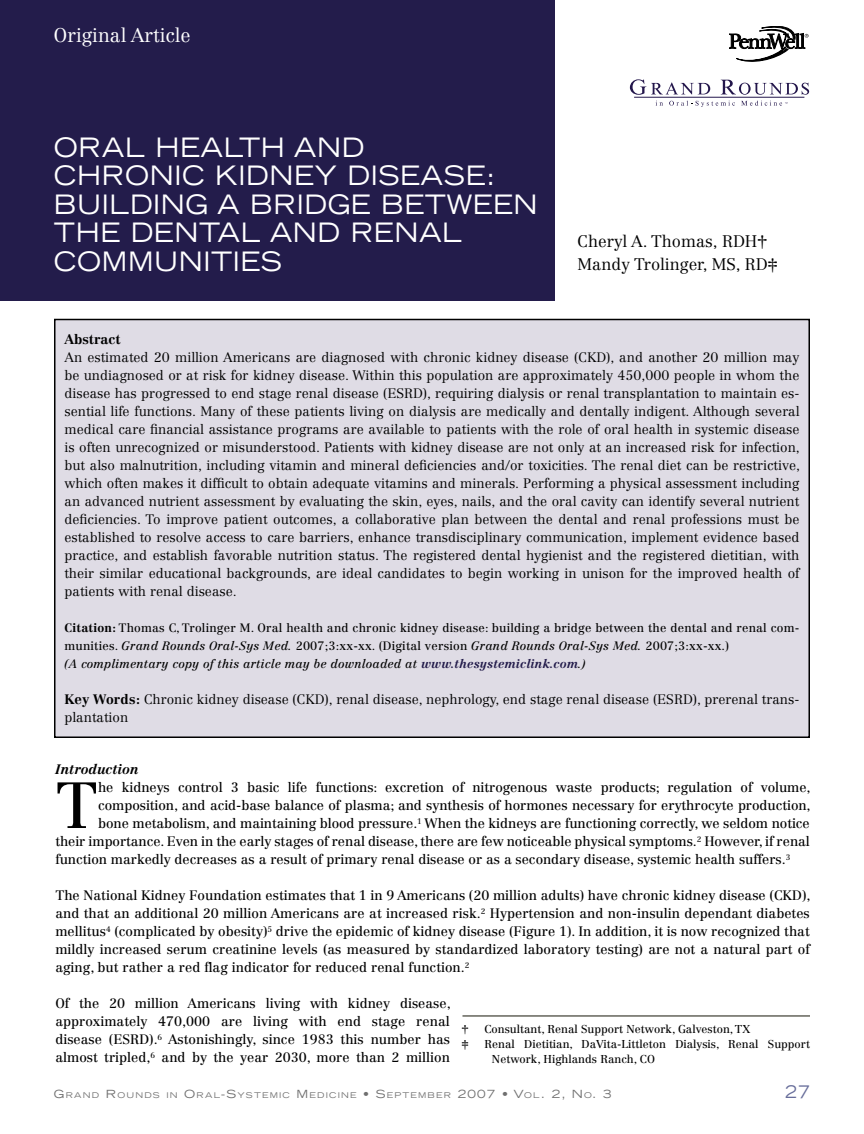
<style>
.page{position:relative;width:864px;height:1134px;background:#fff}
.page>*{position:absolute;margin:0;border:0;box-sizing:border-box;transform-origin:0 0}
.Copy_First_Paragraph{font:64.05px "Centennial LT Std";color:#000}
.Headline{font:expanded 26.85px/28.5px "Trade Gothic LT Std";letter-spacing:.025em;color:#fff;scale:.95 1}
.t1{font:300 19.5px "Centennial LT Std";color:#fff}
.t2{font:expanded 17.4px "Trade Gothic LT Std";color:#676d9a;scale:.95 1}
.Authors{font:300 16.5px/22.5px "Centennial LT Std";color:#000}
.Abstract_Copy{font:300 13.5px/18px "Centennial LT Std";color:#000;text-align:justify}
.Copy{font:13.5px/18px "Centennial LT Std";color:#000;text-align:justify}
.Copy_First_Paragraph-2{font:13.5px "Centennial LT Std";letter-spacing:-.005em;color:#000}
.Key_words_copy{font:300 13.5px/18px "Centennial LT Std";color:#000}
.Subhead{font:italic 700 13.5px "Centennial LT Std";color:#000}
.Abstract_Headline{font:700 13.5px "Centennial LT Std";color:#000}
.Citation_Copy{font:12px/18px "Centennial LT Std";letter-spacing:.015em;color:#000}
.Complimentary{font:italic 12px "Centennial LT Std";letter-spacing:.015em;color:#000}
.Footnote_copy{font:11.25px/15px "Centennial LT Std";color:#000}
.t3{font:expanded 7.8px "Trade Gothic LT Std";letter-spacing:.145em;color:#6f6f6f;scale:1.05 1}
.s1{font-weight:700}
.s2{font-style:italic}
.s3{font-weight:700;color:#231c4b}
.s4{font-size:11.25px}
</style>
<div class="page">
<svg style="left:729px;top:26px;width:80px;height:36px"></svg>
<svg style="left:630px;top:79px;width:80px;height:16px"></svg>
<svg style="left:721px;top:80px;width:88px;height:15px"></svg>
<svg style="left:656px;top:101px;width:7px;height:5px"></svg>
<hr style="left:634px;top:97px;width:170px;height:1px;background:#23164b">
<svg style="left:741px;top:101px;width:47px;height:5px"></svg>
<svg style="left:669px;top:101px;width:66px;height:6px"></svg>
<div style="left:55px;top:320px;width:754px;height:417px;background:#dfdce5"></div>
<div style="left:54px;top:319px;width:756px;height:419px;border:2px solid #000"></div>
<div style="left:0;top:0;width:555px;height:301px;background:#231c4b"></div>
<hr style="left:462px;top:1015px;width:348px;height:2px;background:#64645b">
<p class="t1" style="left:54px;top:23px;width:138px">Original Article</p>
<p class="Headline" style="left:54px;top:132px;width:511px">ORAL HEALTH AND<br>CHRONIC KIDNEY DISEASE:<br>BUILDING A BRIDGE BETWEEN<br>THE DENTAL AND RENAL<br>COMMUNITIES</p>
<p class="Authors" style="left:578px;top:230px;width:201px">Cheryl A. Thomas, RDH†<br>Mandy Trolinger, MS, RD‡</p>
<p class="Abstract_Headline" style="left:64px;top:332px;width:58px">Abstract</p>
<p class="Abstract_Copy" style="left:64px;top:349px;width:737px">An estimated 20 million Americans are diagnosed with chronic kidney disease (CKD), and another 20 million may be undiagnosed or at risk for kidney disease. Within this population are approximately 450,000 people in whom the disease has progressed to end stage renal disease (ESRD), requiring dialysis or renal transplantation to maintain es&shy;sential life functions. Many of these patients living on dialysis are medically and dentally indigent. Although several medical care financial assistance programs are available to patients with the role of oral health in systemic disease is often unrecognized or misunderstood. Patients with kidney disease are not only at an increased risk for infection, but also malnutrition, including vitamin and mineral deficiencies and/or toxicities. The renal diet can be restrictive, which often makes it difficult to obtain adequate vitamins and minerals. Performing a physical assessment including an advanced nutrient assessment by evaluating the skin, eyes, nails, and the oral cavity can identify several nutrient deficiencies. To improve patient outcomes, a collaborative plan between the dental and renal professions must be established to resolve access to care barriers, enhance transdisciplinary communication, implement evidence based practice, and establish favorable nutrition status. The registered dental hygienist and the registered dietitian, with their similar educational backgrounds, are ideal candidates to begin working in unison for the improved health of patients with renal disease.</p>
<p class="Citation_Copy" style="left:64px;top:619px;width:737px"><span class="s1">Citation:</span> Thomas C, Trolinger M. Oral health and chronic kidney disease: building a bridge between the dental and renal com&shy;munities. <span class="s2">Grand Rounds Oral-Sys Med.</span> 2007;3:xx-xx. (Digital version <span class="s2">Grand Rounds Oral-Sys Med.</span> 2007;3:xx-xx.)</p>
<p class="Complimentary" style="left:64px;top:657px;width:523px">(A complimentary copy of this article may be downloaded at <span class="s3">www.thesystemiclink.com</span>.)</p>
<p class="Key_words_copy" style="left:64px;top:691px;width:736px"><span class="s1">Key Words:</span> Chronic kidney disease (CKD), renal disease, nephrology, end stage renal disease (ESRD), prerenal trans&shy;plantation</p>
<p class="Subhead" style="left:55px;top:761px;width:85px">Introduction</p>
<p class="Copy_First_Paragraph" style="left:55px;top:767px;width:44px">T</p>
<p class="Copy_First_Paragraph-2" style="left:98px;top:779px;width:714px">he kidneys control 3 basic life functions: excretion of nitrogenous waste products; regulation of volume,</p>
<p class="Copy_First_Paragraph-2" style="left:98px;top:797px;width:714px">composition, and acid-base balance of plasma; and synthesis of hormones necessary for erythrocyte production,</p>
<p class="Copy_First_Paragraph-2" style="left:98px;top:815px;width:713px">bone metabolism, and maintaining blood pressure.<sup>1</sup> When the kidneys are functioning correctly, we seldom notice</p>
<p class="Copy_First_Paragraph-2" style="left:55px;top:833px;width:756px">their importance. Even in the early stages of renal disease, there are few noticeable physical symptoms.<sup>2</sup> However, if renal</p>
<p class="Copy_First_Paragraph-2" style="left:55px;top:851px;width:736px">function markedly decreases as a result of primary renal disease or as a secondary disease, systemic health suffers.<sup>3</sup></p>
<p class="Copy" style="left:55px;top:886px;width:757px">The National Kidney Foundation estimates that 1 in 9 Americans (20 million adults) have chronic kidney disease (CKD), and that an additional 20 million Americans are at increased risk.<sup>2</sup> Hypertension and non-insulin dependant diabetes mellitus<sup>4</sup> (complicated by obesity)<sup>5</sup> drive the epidemic of kidney disease (Figure 1). In addition, it is now recognized that mildly increased serum creatinine levels (as measured by standardized laboratory testing) are not a natural part of aging, but rather a red flag indicator for reduced renal function.<sup>2</sup></p>
<p class="Copy" style="left:55px;top:994px;width:397px">Of the 20 million Americans living with kidney disease, approximately 470,000 are living with end stage renal disease (ESRD).<sup>6</sup> Astonishingly, since 1983 this number has almost tripled,<sup>6</sup> and by the year 2030, more than 2 million</p>
<p class="Footnote_copy" style="left:462px;top:1021px;width:8px">†</p>
<p class="Footnote_copy" style="left:484px;top:1021px;width:267px">Consultant, Renal Support Network, Galveston, TX</p>
<p class="Footnote_copy" style="left:462px;top:1036px;width:8px">‡</p>
<p class="Footnote_copy" style="left:492px;top:1036px;width:320px;text-indent:-8px">Renal Dietitian, DaVita-Littleton Dialysis, Renal Support<br>Network, Highlands Ranch, CO</p>
<p class="t3" style="left:54px;top:1090px;width:533px"><span class="s4">G</span>RAND <span class="s4">R</span>OUNDS IN <span class="s4">O</span>RAL<span class="s4">-S</span>YSTEMIC <span class="s4">M</span>EDICINE <span class="s4">• S</span>EPTEMBER <span class="s4">2007 • V</span>OL<span class="s4">. 2, N</span>O<span class="s4">. 3</span></p>
<p class="t2" style="left:785px;top:1080px;width:28px">27</p>
</div>
